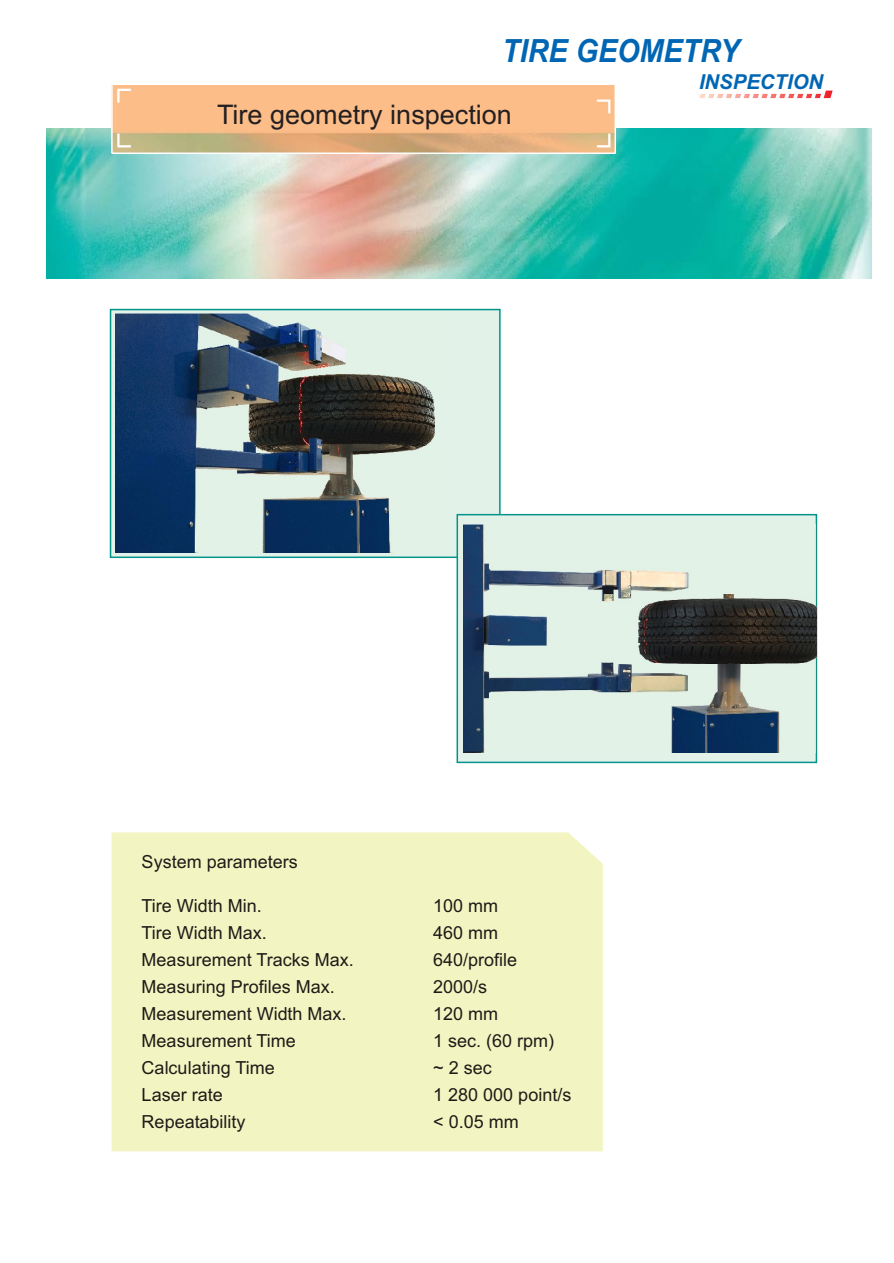
<style>
.page{position:relative;width:894px;height:1263px;background:#fff}
.page>*{position:absolute;margin:0;border:0;box-sizing:border-box;transform-origin:0 0}
.t1{font:italic 700 31.95px "Arial";color:#0066b3;scale:.9 1}
.t2{font:27px "Arial";color:#241f21}
.t3{font:italic 700 20.55px "Arial";color:#0066b3}
.t4{font:18px/27px "Arial";color:#1f1a17}
</style>
<div class="page">
<img style="left:46px;top:129px;width:826px;height:150px">
<div style="left:112px;top:832px;width:491px;height:319px;background:#f2f5c2"></div>
<svg style="left:699px;top:91px;width:134px;height:7px"></svg>
<div style="left:110px;top:309px;width:391px;height:249px;background:#e3f2e8;border:2px solid #00948a"></div>
<div style="left:457px;top:514px;width:360px;height:249px;background:#e3f2e8;border:2px solid #00948a"></div>
<img style="left:114px;top:86px;width:499px;height:65px">
<div style="left:111px;top:83px;width:505px;height:71px;border:2px solid #fff"></div>
<svg style="left:116px;top:88px;width:17px;height:17px"></svg>
<svg style="left:595px;top:98px;width:17px;height:18px"></svg>
<svg style="left:116px;top:131px;width:17px;height:18px"></svg>
<svg style="left:595px;top:131px;width:17px;height:18px"></svg>
<img style="left:115px;top:314px;width:320px;height:239px">
<img style="left:463px;top:525px;width:353px;height:227px">
<h1 class="t1" style="left:502px;top:39px;width:265px">TIRE GEOMETRY</h1>
<p class="t3" style="left:699px;top:74px;width:126px">INSPECTION</p>
<h2 class="t2" style="left:217px;top:105px;width:296px">Tire geometry inspection</h2>
<p class="t4" style="left:142px;top:850px;width:158px">System parameters</p>
<p class="t4" style="left:142px;top:893px;width:214px">Tire Width Min.<br>Tire Width Max.<br>Measurement Tracks Max.<br>Measuring Profiles Max.<br>Measurement Width Max.<br>Measurement Time<br>Calculating Time<br>Laser rate<br>Repeatability</p>
<p class="t4" style="left:433px;top:893px;width:140px">100 mm<br>460 mm<br>640/profile<br>2000/s<br>120 mm<br>1 sec. (60 rpm)<br>~ 2 sec<br>1 280 000 point/s &lt; 0.05 mm</p>
</div>
